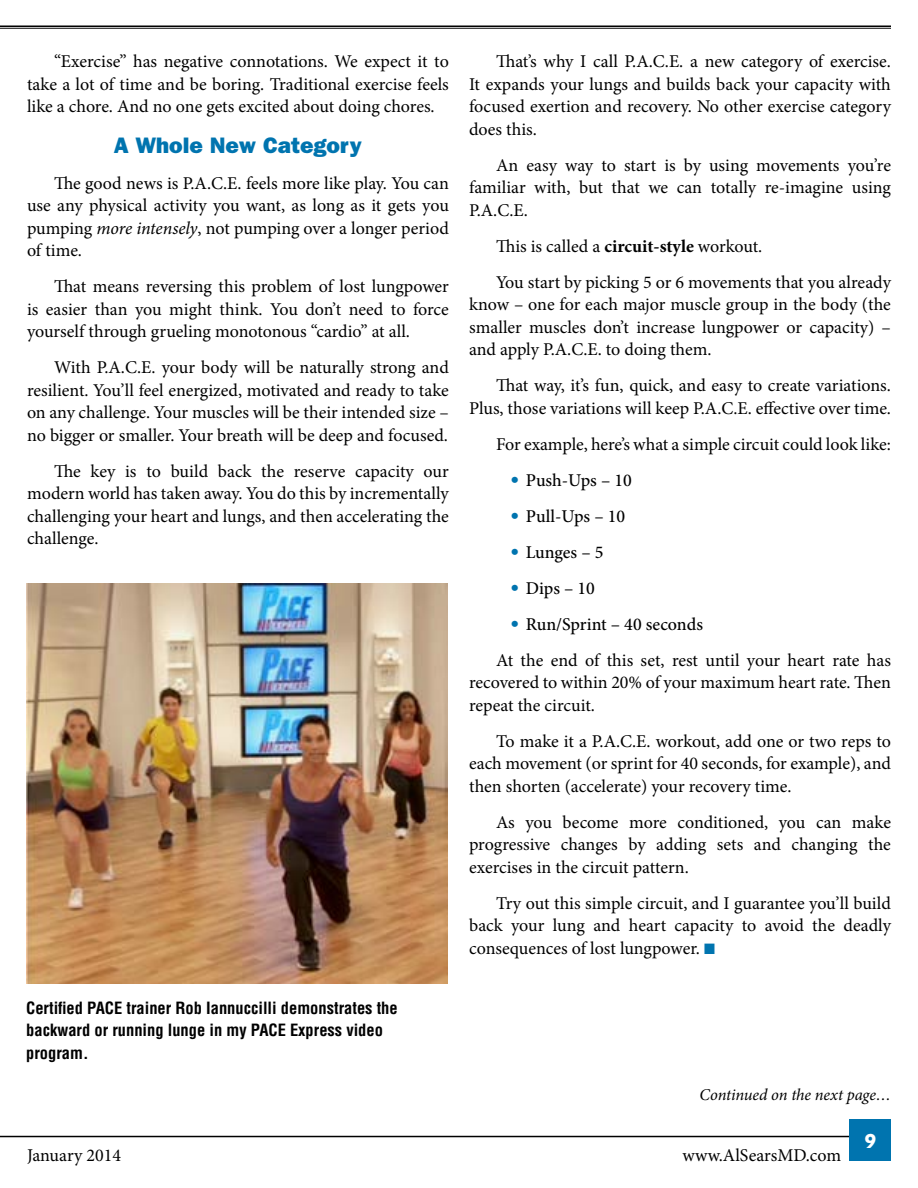
<style>
.page{position:relative;width:918px;height:1188px;background:#fff}
.page>*{position:absolute;margin:0;border:0;box-sizing:border-box;transform-origin:0 0}
.t1{font:22.5px "ITC Franklin Gothic Std Hvy";color:#0074af}
.t2{font:18px/22.5px "Minion Pro";color:#000;text-align:justify}
.t3{font:500 18px "Minion Pro";color:#000}
.t4{font:700 18px "Penumbra Serif Std";color:#fff}
.t5{font:700 condensed 16.5px/22.5px "Helvetica LT Std";color:#000}
.t6{font:italic 16.5px "Minion Pro";letter-spacing:-.005em;color:#000}
.s1{font-style:italic}
.s2{font-weight:700}
.s3{font-family:"ITC Franklin Gothic Std Hvy";font-weight:400;color:#0074af}
.s4{font-family:"ITC Franklin Gothic Std Hvy";color:#0074af}
.s5{font-weight:500}
.s6{color:#0074af}
</style>
<div class="page">
<hr style="left:0;top:1136px;width:862px;height:1px;background:#000">
<div style="left:850px;top:1120px;width:41px;height:41px;background:#0074af"></div>
<hr style="left:0;top:26px;width:891px;height:1px;background:#000">
<hr style="left:0;top:28px;width:891px;height:1px;background:#000">
<img style="left:26px;top:584px;width:421px;height:399px">
<p class="t2" style="left:27px;top:50px;width:423px;text-indent:27px">“Exercise” has negative connotations. We expect it to take a lot of time and be boring. Traditional exercise feels like a chore. And no one gets excited about doing chores.</p>
<p class="t1" style="left:114px;top:132px;width:249px">A Whole New Category</p>
<p class="t2" style="left:27px;top:172px;width:423px;text-indent:27px">The good news is P.A.C.E. feels more like play. You can use any physical activity you want, as long as it gets you pumping <span class="s1">more intensely</span>, not pumping over a longer period of time.</p>
<p class="t2" style="left:27px;top:275px;width:423px;text-indent:27px">That means reversing this problem of lost lungpower is easier than you might think. You don’t need to force yourself through grueling monotonous “cardio” at all.</p>
<p class="t2" style="left:27px;top:356px;width:423px;text-indent:27px">With P.A.C.E. your body will be naturally strong and resilient. You’ll feel energized, motivated and ready to take on any challenge. Your muscles will be their intended size – no bigger or smaller. Your breath will be deep and focused.</p>
<p class="t2" style="left:27px;top:460px;width:423px;text-indent:27px">The key is to build back the reserve capacity our modern world has taken away. You do this by incrementally challenging your heart and lungs, and then accelerating the challenge.</p>
<p class="t5" style="left:26px;top:996px;width:373px">Certified PACE trainer Rob Iannuccilli demonstrates the backward or running lunge in my PACE Express video program.</p>
<p class="t2" style="left:469px;top:50px;width:423px;text-indent:27px">That’s why I call P.A.C.E. a new category of exercise.<br>It expands your lungs and builds back your capacity with focused exertion and recovery. No other exercise category does this.</p>
<p class="t2" style="left:469px;top:154px;width:423px;text-indent:27px">An easy way to start is by using movements you’re familiar with, but that we can totally re-imagine using P.A.C.E.</p>
<p class="t2" style="left:496px;top:228px;width:396px;line-height:36px">This is called a <span class="s2">circuit-style</span> workout.<br>You start by picking 5 or 6 movements that you already</p>
<p class="t2" style="left:469px;top:293px;width:423px">know – one for each major muscle group in the body (the smaller muscles don’t increase lungpower or capacity) – and apply P.A.C.E. to doing them.</p>
<p class="t2" style="left:469px;top:374px;width:423px;text-align:right">That way, it’s fun, quick, and easy to create variations.<br>Plus, those variations will keep P.A.C.E. effective over time.</p>
<p class="t2" style="left:496px;top:433px;width:396px">For example, here’s what a simple circuit could look like:</p>
<p class="t3" style="left:510px;top:468px;width:124px"><span class="s3">•</span> Push-Ups – 10</p>
<p class="t3" style="left:510px;top:504px;width:117px"><span class="s3">•</span> Pull-Ups – 10</p>
<p class="t3" style="left:510px;top:540px;width:95px"><span class="s3">•</span> Lunges – 5</p>
<p class="t3" style="left:510px;top:576px;width:87px"><span class="s3">•</span> Dips – 10</p>
<p class="t2" style="left:496px;top:606px;width:396px;line-height:36px;text-indent:14px"><span class="s4">•</span> <span class="s5">Run/Sprint – 40 seconds<br></span>At the end of this set, rest until your heart rate has</p>
<p class="t2" style="left:469px;top:671px;width:423px">recovered to within 20% of your maximum heart rate. Then repeat the circuit.</p>
<p class="t2" style="left:469px;top:730px;width:423px;text-indent:27px">To make it a P.A.C.E. workout, add one or two reps to each movement (or sprint for 40 seconds, for example), and then shorten (accelerate) your recovery time.</p>
<p class="t2" style="left:469px;top:811px;width:423px;text-indent:27px">As you become more conditioned, you can make progressive changes by adding sets and changing the exercises in the circuit pattern.</p>
<p class="t2" style="left:469px;top:892px;width:423px;text-indent:27px">Try out this simple circuit, and I guarantee you’ll build back your lung and heart capacity to avoid the deadly consequences of lost lungpower. <span class="s6">■</span></p>
<p class="t6" style="left:700px;top:1084px;width:193px">Continued on the next page…</p>
<p class="t2" style="left:27px;top:1144px;width:96px">January 2014</p>
<p class="t2" style="left:683px;top:1144px;width:160px">www.AlSearsMD.com</p>
<p class="t4" style="left:865px;top:1129px;width:13px">9</p>
</div>
